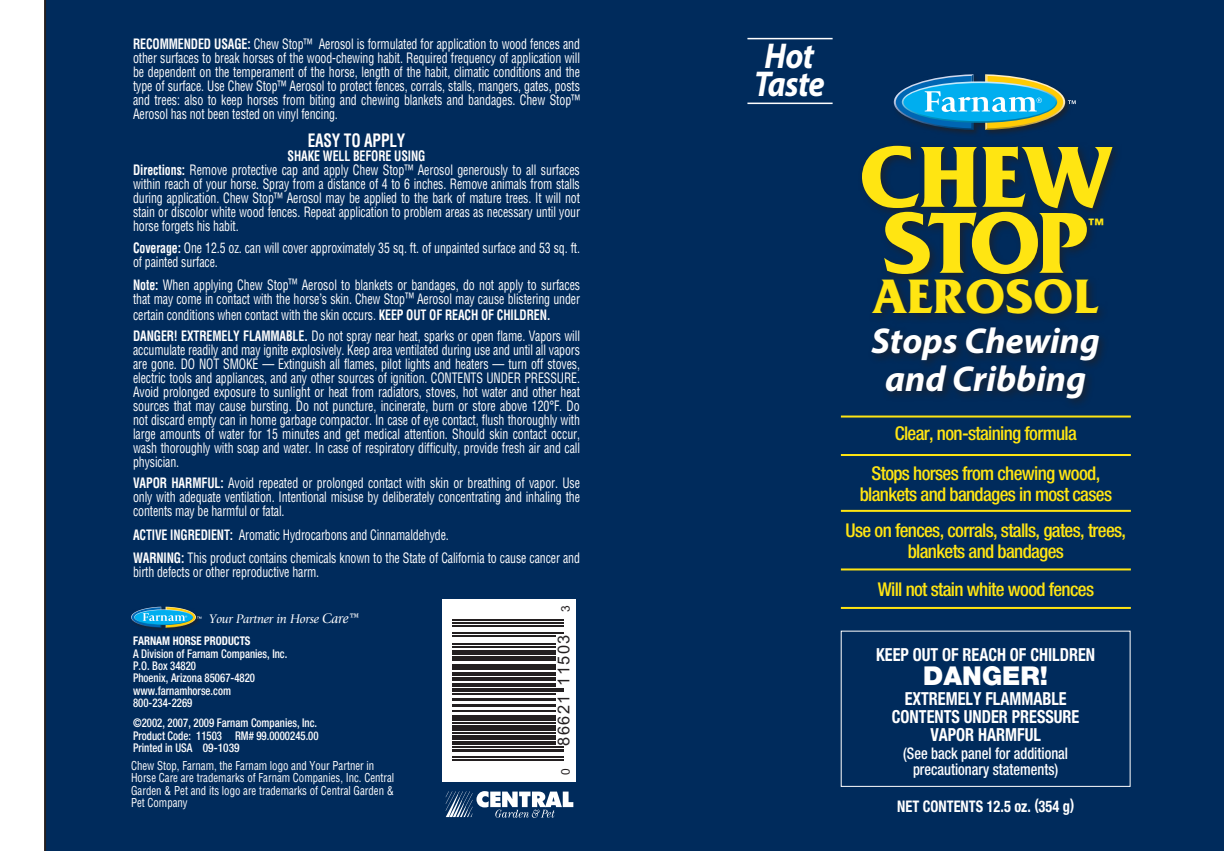
<style>
.page{position:relative;width:1224px;height:851px;background:#fff}
.page>*{position:absolute;margin:0;border:0;box-sizing:border-box;transform-origin:0 0}
.t1{font:700 86px/66px "Friz Quadrata Std";letter-spacing:-.04em;color:#ffe512}
.t2{font:700 48px "Friz Quadrata Std";color:#ffe512}
.t3{font:italic 700 36px/38px "Myriad Pro";color:#fff;text-align:center}
.t4{font:italic 700 36px/28px "Myriad Pro";letter-spacing:-.02em;color:#fff;scale:.9 1}
.t5{font:900 26px "Helvetica Neue";color:#fff}
.t6{font:500 condensed 19px/39.2px "Helvetica Neue";letter-spacing:-.035em;color:#ffe512;text-align:center}
.t7{font:700 condensed 18px/18px "Helvetica Neue";color:#fff;text-align:center;scale:.9 1}
.t8{font:700 condensed 18px "Helvetica";letter-spacing:-.01em;color:#fff;scale:.85 1}
.t9{font:16.4px "Arial";letter-spacing:.085em;color:#231f20}
.t10{font:500 condensed 16px/16px "Helvetica Neue";color:#fff;text-align:center;scale:.9 1}
.t11{font:700 condensed 16px "Helvetica Neue";color:#fff;scale:.9 1}
.t12{font:700 condensed 16px "Helvetica Neue";color:#ffe512}
.t13{font:condensed 14px/14px "Helvetica";letter-spacing:-.01em;color:#fff;scale:.85 1}
.t14{font:italic 13px "Giovanni";letter-spacing:-.02em;color:#fff}
.t15{font:500 condensed 12px/12.4px "Helvetica Neue";color:#fff;scale:.9 1}
.t16{font:condensed 12px/12.4px "Helvetica";color:#fff;scale:.9 1}
.t17{font:700 condensed 12px "Helvetica Neue";color:#fff;scale:.9 1}
.t18{font:12px "Arial";color:#231f20}
.s1{font-weight:700}
.s2{font-size:14.4px}
</style>
<div class="page">
<div style="left:44px;top:0;width:1180px;height:850px;background:#002b5c"></div>
<div style="left:443px;top:599px;width:133px;height:182px;background:#fff"></div>
<hr style="left:452px;top:759px;width:111px;height:2px;background:#231f20">
<hr style="left:452px;top:756px;width:111px;height:2px;background:#231f20">
<hr style="left:452px;top:749px;width:111px;height:3px;background:#231f20">
<hr style="left:452px;top:746px;width:111px;height:1px;background:#231f20">
<hr style="left:452px;top:741px;width:104px;height:3px;background:#231f20">
<div style="left:452px;top:735px;width:104px;height:5px;background:#231f20"></div>
<hr style="left:452px;top:732px;width:104px;height:2px;background:#231f20">
<div style="left:452px;top:725px;width:104px;height:6px;background:#231f20"></div>
<hr style="left:452px;top:722px;width:104px;height:1px;background:#231f20">
<div style="left:452px;top:714px;width:104px;height:6px;background:#231f20"></div>
<hr style="left:452px;top:710px;width:104px;height:1px;background:#231f20">
<hr style="left:452px;top:704px;width:104px;height:3px;background:#231f20">
<hr style="left:452px;top:698px;width:104px;height:3px;background:#231f20">
<hr style="left:452px;top:693px;width:104px;height:2px;background:#231f20">
<hr style="left:452px;top:690px;width:111px;height:2px;background:#231f20">
<hr style="left:452px;top:687px;width:111px;height:2px;background:#231f20">
<hr style="left:452px;top:683px;width:104px;height:3px;background:#231f20">
<hr style="left:452px;top:677px;width:104px;height:3px;background:#231f20">
<hr style="left:452px;top:672px;width:104px;height:3px;background:#231f20">
<hr style="left:452px;top:666px;width:104px;height:3px;background:#231f20">
<hr style="left:452px;top:663px;width:104px;height:2px;background:#231f20">
<hr style="left:452px;top:656px;width:104px;height:4px;background:#231f20">
<hr style="left:452px;top:650px;width:104px;height:4px;background:#231f20">
<hr style="left:452px;top:645px;width:104px;height:2px;background:#231f20">
<hr style="left:452px;top:642px;width:104px;height:2px;background:#231f20">
<hr style="left:452px;top:635px;width:104px;height:1px;background:#231f20">
<hr style="left:452px;top:632px;width:111px;height:1px;background:#231f20">
<hr style="left:452px;top:624px;width:111px;height:2px;background:#231f20">
<hr style="left:452px;top:621px;width:111px;height:2px;background:#231f20">
<hr style="left:452px;top:618px;width:111px;height:2px;background:#231f20">
<div style="left:857px;top:140px;width:266px;height:268px;background:#231f20;opacity:.75"></div>
<svg style="left:446px;top:791px;width:127px;height:26px"></svg>
<hr style="left:747px;top:38px;width:86px;height:1px;background:#fff">
<hr style="left:747px;top:103px;width:86px;height:1px;background:#fff">
<div style="left:130px;top:606px;width:70px;height:25px;background:#231f20;opacity:.7"></div>
<svg style="left:131px;top:606px;width:70px;height:21px"></svg>
<div style="left:892px;top:73px;width:181px;height:64px;background:#231f20;opacity:.7"></div>
<svg style="left:894px;top:74px;width:182px;height:56px;background:#388ba6"></svg>
<hr style="left:841px;top:415px;width:290px;height:2px;background:#ffe512">
<hr style="left:841px;top:454px;width:290px;height:2px;background:#ffe512">
<hr style="left:841px;top:510px;width:290px;height:2px;background:#ffe512">
<hr style="left:841px;top:568px;width:290px;height:2px;background:#ffe512">
<hr style="left:841px;top:607px;width:290px;height:2px;background:#ffe512">
<p class="t13" style="left:133px;top:37px;width:527px;text-align:justify"><span class="s1">RECOMMENDED USAGE:</span> Chew Stop™ Aerosol is formulated for application to wood fences and other surfaces to break horses of the wood-chewing habit. Required frequency of application will be dependent on the temperament of the horse, length of the habit, climatic conditions and the type of surface. Use Chew Stop™ Aerosol to protect fences, corrals, stalls, mangers, gates, posts and trees: also to keep horses from biting and chewing blankets and bandages. Chew Stop™ Aerosol has not been tested on vinyl fencing.</p>
<p class="t8" style="left:308px;top:130px;width:116px">EASY TO APPLY</p>
<p class="t13" style="left:133px;top:149px;width:527px;text-indent:155px"><span class="s1">SHAKE WELL BEFORE USING<br>Directions:</span> Remove protective cap and apply Chew Stop™ Aerosol generously to all surfaces within reach of your horse. Spray from a distance of 4 to 6 inches. Remove animals from stalls during application. Chew Stop™ Aerosol may be applied to the bark of mature trees. It will not stain or discolor white wood fences. Repeat application to problem areas as necessary until your horse forgets his habit.</p>
<p class="t13" style="left:133px;top:240px;width:527px"><span class="s1">Coverage:</span> One 12.5 oz. can will cover approximately 35 sq. ft. of unpainted surface and 53 sq. ft. of painted surface.</p>
<p class="t13" style="left:133px;top:277px;width:528px"><span class="s1">Note:</span> When applying Chew Stop™ Aerosol to blankets or bandages, do not apply to surfaces that may come in contact with the horse’s skin. Chew Stop™ Aerosol may cause blistering under</p>
<p class="t13" style="left:133px;top:304px;width:527px;line-height:21.2px">certain conditions when contact with the skin occurs. <span class="s1">KEEP OUT OF REACH OF CHILDREN.<br>DANGER! EXTREMELY FLAMMABLE.</span> Do not spray near heat, sparks or open flame. Vapors will</p>
<p class="t13" style="left:133px;top:342px;width:527px;text-align:justify">accumulate readily and may ignite explosively. Keep area ventilated during use and until all vapors are gone. DO NOT SMOKE — Extinguish all flames, pilot lights and heaters — turn off stoves, electric tools and appliances, and any other sources of ignition. CONTENTS UNDER PRESSURE.<br>Avoid prolonged exposure to sunlight or heat from radiators, stoves, hot water and other heat sources that may cause bursting. Do not puncture, incinerate, burn or store above 120°F. Do not discard empty can in home garbage compactor. In case of eye contact, flush thoroughly with large amounts of water for 15 minutes and get medical attention. Should skin contact occur, wash thoroughly with soap and water. In case of respiratory difficulty, provide fresh air and call physician.</p>
<p class="t13" style="left:133px;top:476px;width:527px;text-align:justify"><span class="s1">VAPOR HARMFUL:</span> Avoid repeated or prolonged contact with skin or breathing of vapor. Use only with adequate ventilation. Intentional misuse by deliberately concentrating and inhaling the contents may be harmful or fatal.</p>
<p class="t13" style="left:133px;top:522px;width:527px;line-height:23.2px"><span class="s1">ACTIVE INGREDIENT:</span> Aromatic Hydrocarbons and Cinnamaldehyde.<br><span class="s1">WARNING:</span> This product contains chemicals known to the State of California to cause cancer and</p>
<p class="t13" style="left:133px;top:564px;width:221px">birth defects or other reproductive harm.</p>
<p class="t14" style="left:209px;top:612px;width:150px">Your Partner in Horse <span class="s2">Care™</span></p>
<p class="t17" style="left:133px;top:633px;width:132px">FARNAM HORSE PRODUCTS</p>
<p class="t15" style="left:133px;top:647px;width:173px">A Division of Farnam Companies, Inc.<br>P.O. Box 34820<br>Phoenix, Arizona 85067-4820 www.farnamhorse.com<br>800-234-2269</p>
<p class="t15" style="left:133px;top:716px;width:208px">©2002, 2007, 2009 Farnam Companies, Inc.<br>Product Code: 11503 RM# 99.0000245.00<br>Printed in USA 09-1039</p>
<p class="t16" style="left:131px;top:759px;width:294px">Chew Stop, Farnam, the Farnam logo and Your Partner in Horse Care are trademarks of Farnam Companies, Inc. Central Garden &amp; Pet and its logo are trademarks of Central Garden &amp; Pet Company</p>
<p class="t18" style="left:558px;top:611px;width:8px;rotate:-90deg">3</p>
<p class="t9" style="left:553px;top:745px;width:112px;rotate:-90deg">86621 11503</p>
<p class="t18" style="left:558px;top:774px;width:8px;rotate:-90deg">0</p>
<h3 class="t4" style="left:754px;top:41px;width:80px">Hot<br>Taste</h3>
<h1 class="t1" style="left:859px;top:143px;width:255px">CHEW<br>STOP</h1>
<h2 class="t2" style="left:873px;top:267px;width:228px">AEROSOL</h2>
<h3 class="t3" style="left:872px;top:320px;width:230px">Stops Chewing and Cribbing</h3>
<p class="t12" style="left:1088px;top:214px;width:17px">™</p>
<h3 class="t6" style="left:872px;top:413px;width:230px">Clear, non-staining formula<br>Stops horses from chewing wood,</h3>
<h3 class="t6" style="left:846px;top:476px;width:282px;line-height:35.4px">blankets and bandages in most cases<br>Use on fences, corrals, stalls, gates, trees,</h3>
<h3 class="t6" style="left:878px;top:532px;width:218px;line-height:37.6px">blankets and bandages<br>Will not stain white wood fences</h3>
<p class="t7" style="left:876px;top:645px;width:245px">KEEP OUT OF REACH OF CHILDREN</p>
<h3 class="t5" style="left:923px;top:659px;width:126px">DANGER!</h3>
<p class="t7" style="left:892px;top:689px;width:210px">EXTREMELY FLAMMABLE<br>CONTENTS UNDER PRESSURE<br>VAPOR HARMFUL</p>
<p class="t10" style="left:903px;top:744px;width:185px">(See back panel for additional precautionary statements)</p>
<p class="t11" style="left:897px;top:796px;width:198px">NET CONTENTS 12.5 oz. (354 g)</p>
</div>
